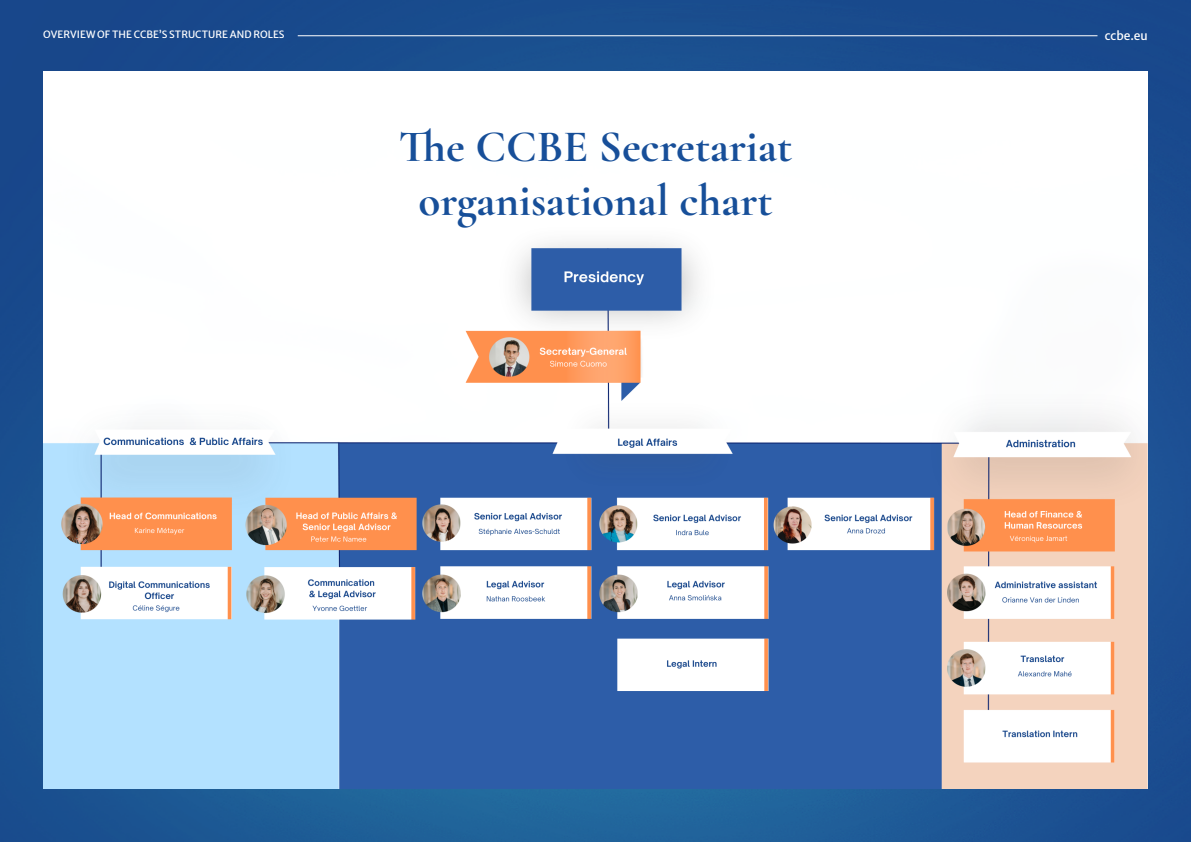
<style>
.page{position:relative;width:1191px;height:842px;background:#fff}
.page>*{position:absolute;margin:0;border:0;box-sizing:border-box;transform-origin:0 0}
.t1{font:700 45px/54px "Cormorant Garamond";color:#174f99;text-align:center}
.t2{font:12px "Merriweather Sans";letter-spacing:-.005em;color:#fff}
.t3{font:10px "Merriweather Sans";letter-spacing:.005em;color:#fff}
</style>
<div class="page">
<img style="left:0;top:0;width:1191px;height:842px">
<div style="left:43px;top:72px;width:1104px;height:716px;background:#fff"></div>
<img style="left:43px;top:242px;width:1104px;height:546px">
<hr style="left:298px;top:36px;width:799px;height:1px;background:#fff">
<p class="t3" style="left:43px;top:26px;width:243px">OVERVIEW OF THE CCBE’S STRUCTURE AND ROLES</p>
<p class="t1" style="left:399px;top:119px;width:395px">The CCBE Secretariat organisational chart</p>
<p class="t2" style="left:1104px;top:25px;width:44px">ccbe.eu</p>
</div>
